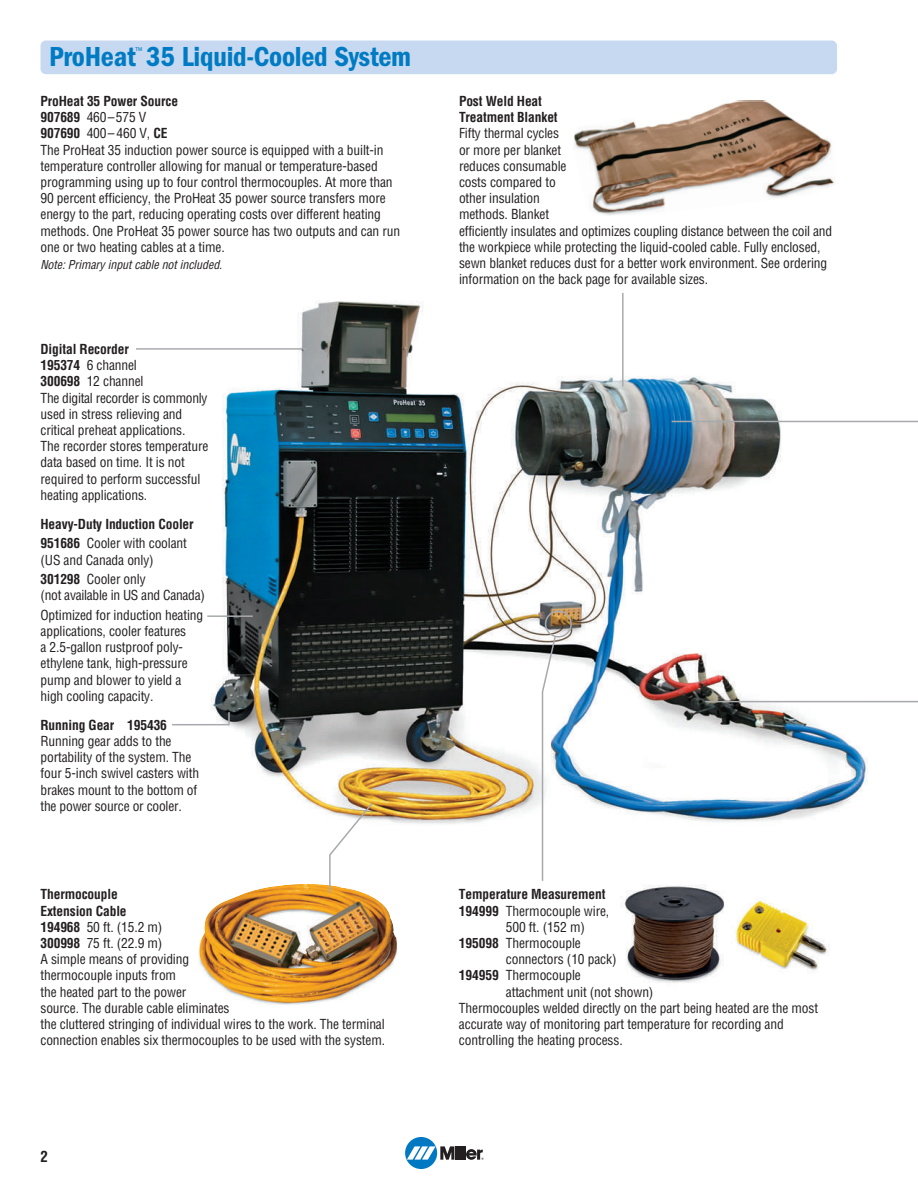
<style>
.page{position:relative;width:918px;height:1188px;background:#fff}
.page>*{position:absolute;margin:0;border:0;box-sizing:border-box;transform-origin:0 0}
.t1{font:28.5px "ITC Franklin Gothic Std Dm Cd";letter-spacing:-.01em;color:#007bc3}
.t2{font:700 condensed 15px "Helvetica";color:#231f20}
.t3{font:condensed 13.5px/16.2px "Helvetica";letter-spacing:-.01em;color:#231f20}
.t4{font:700 condensed 13.5px/16.2px "Helvetica";letter-spacing:-.01em;color:#231f20}
.t5{font:italic condensed 12px "Helvetica";color:#231f20}
.t6{font:condensed 9px "Helvetica";color:#007bc3}
.s1{font-weight:700}
.s2{font-weight:400}
</style>
<div class="page">
<img style="left:210px;top:301px;width:669px;height:523px">
<div style="left:405px;top:1137px;width:32px;height:32px;background:#0079c2;border-radius:50%"></div>
<hr style="left:459px;top:1146px;width:3px;height:14px;background:#231f20">
<hr style="left:463px;top:1146px;width:3px;height:14px;background:#231f20">
<svg style="left:407px;top:1146px;width:51px;height:14px"></svg>
<svg style="left:466px;top:1149px;width:18px;height:11px"></svg>
<div style="left:40px;top:40px;width:797px;height:34px;background:#c6d9f0;border-radius:5px"></div>
<hr style="left:622px;top:293px;width:2px;height:93px;background:#aaabaf">
<img style="left:621px;top:884px;width:103px;height:99px">
<img style="left:735px;top:900px;width:93px;height:71px">
<img style="left:574px;top:100px;width:261px;height:115px">
<hr style="left:136px;top:348px;width:172px;height:2px;background:#aaabaf">
<hr style="left:207px;top:615px;width:46px;height:2px;background:#a8a9ad">
<hr style="left:672px;top:421px;width:246px;height:1px;background:#a8a9ad">
<hr style="left:705px;top:701px;width:213px;height:1px;background:#a8a9ad">
<svg style="left:541px;top:611px;width:31px;height:270px"></svg>
<img style="left:198px;top:884px;width:200px;height:121px">
<svg style="left:328px;top:802px;width:46px;height:92px"></svg>
<svg style="left:172px;top:711px;width:58px;height:15px"></svg>
<h1 class="t1" style="left:49px;top:47px;width:364px">ProHeat 35 Liquid-Cooled System</h1>
<p class="t6" style="left:135px;top:47px;width:8px">™</p>
<p class="t3" style="left:40px;top:94px;width:361px"><span class="s1">ProHeat 35 Power Source<br>907689</span> 460–575 V<br><span class="s1">907690</span> 400– 460 V, <span class="s1">CE<br></span>The ProHeat 35 induction power source is equipped with a built-in temperature controller allowing for manual or temperature-based programming using up to four control thermocouples. At more than 90 percent efficiency, the ProHeat 35 power source transfers more energy to the part, reducing operating costs over different heating methods. One ProHeat 35 power source has two outputs and can run one or two heating cables at a time.</p>
<p class="t5" style="left:40px;top:260px;width:186px">Note:Primary inputcable notincluded.</p>
<p class="t3" style="left:41px;top:342px;width:169px"><span class="s1">Digital Recorder<br>195374</span> 6 channel<br><span class="s1">300698</span> 12 channel<br>The digital recorder is commonly used in stress relieving and critical preheat applications.<br>The recorder stores temperature data based on time. It is not required to perform successful heating applications.</p>
<p class="t4" style="left:41px;top:515px;width:155px;line-height:19.5px">Heavy-Duty Induction Cooler<br>951686 <span class="s2">Cooler with coolant</span></p>
<p class="t3" style="left:41px;top:551px;width:115px;line-height:19.5px">(US and Canada only)<br><span class="s1">301298</span> Cooler only</p>
<p class="t3" style="left:41px;top:587px;width:166px;line-height:19.5px">(not available in US and Canada)<br>Optimized for induction heating</p>
<p class="t3" style="left:41px;top:624px;width:149px">applications, cooler features a 2.5-gallon rustproof poly - ethylene tank, high-pressure pump and blower to yield a high cooling capacity.</p>
<p class="t4" style="left:41px;top:718px;width:128px">Running Gear 195436</p>
<p class="t3" style="left:41px;top:734px;width:160px">Running gear adds to the portability of the system. The four 5-inch swivel casters with brakes mount to the bottom of the power source or cooler.</p>
<p class="t3" style="left:40px;top:887px;width:346px"><span class="s1">Thermocouple<br>Extension Cable<br>194968</span> 50 ft. (15.2 m)<br><span class="s1">300998</span> 75 ft. (22.9 m)<br>A simple means of providing<br>thermocouple inputs from<br>the heated part to the power<br>source. The durable cable eliminates<br>the cluttered stringing of individual wires to the work. The terminal connection enables six thermocouples to be used with the system.</p>
<p class="t2" style="left:41px;top:1151px;width:9px">2</p>
<p class="t4" style="left:459px;top:94px;width:100px">Post Weld Heat<br>Treatment Blanket</p>
<p class="t3" style="left:459px;top:127px;width:375px">Fifty thermal cycles<br>or more per blanket<br>reduces consumable<br>costs compared to<br>other insulation<br>methods. Blanket<br>efficiently insulates and optimizes coupling distance between the coil and the workpiece while protecting the liquid-cooled cable. Fully enclosed, sewn blanket reduces dust for a better work environment. See ordering information on the back page for available sizes.</p>
<p class="t4" style="left:459px;top:887px;width:148px">Temperature Measurement</p>
<p class="t3" style="left:459px;top:904px;width:152px"><span class="s1">194999</span> Thermocouple wire,</p>
<p class="t3" style="left:506px;top:920px;width:81px">500 ft. (152 m)</p>
<p class="t3" style="left:459px;top:936px;width:123px"><span class="s1">195098</span> Thermocouple</p>
<p class="t3" style="left:506px;top:952px;width:112px">connectors (10 pack)</p>
<p class="t3" style="left:459px;top:968px;width:123px"><span class="s1">194959</span> Thermocouple</p>
<p class="t3" style="left:506px;top:985px;width:149px">attachment unit (not shown)</p>
<p class="t3" style="left:459px;top:1001px;width:361px">Thermocouples welded directly on the part being heated are the most</p>
<p class="t3" style="left:459px;top:1017px;width:326px">accurate way of monitoring part temperature for recording and</p>
<p class="t3" style="left:459px;top:1033px;width:165px">controlling the heating process.</p>
</div>
